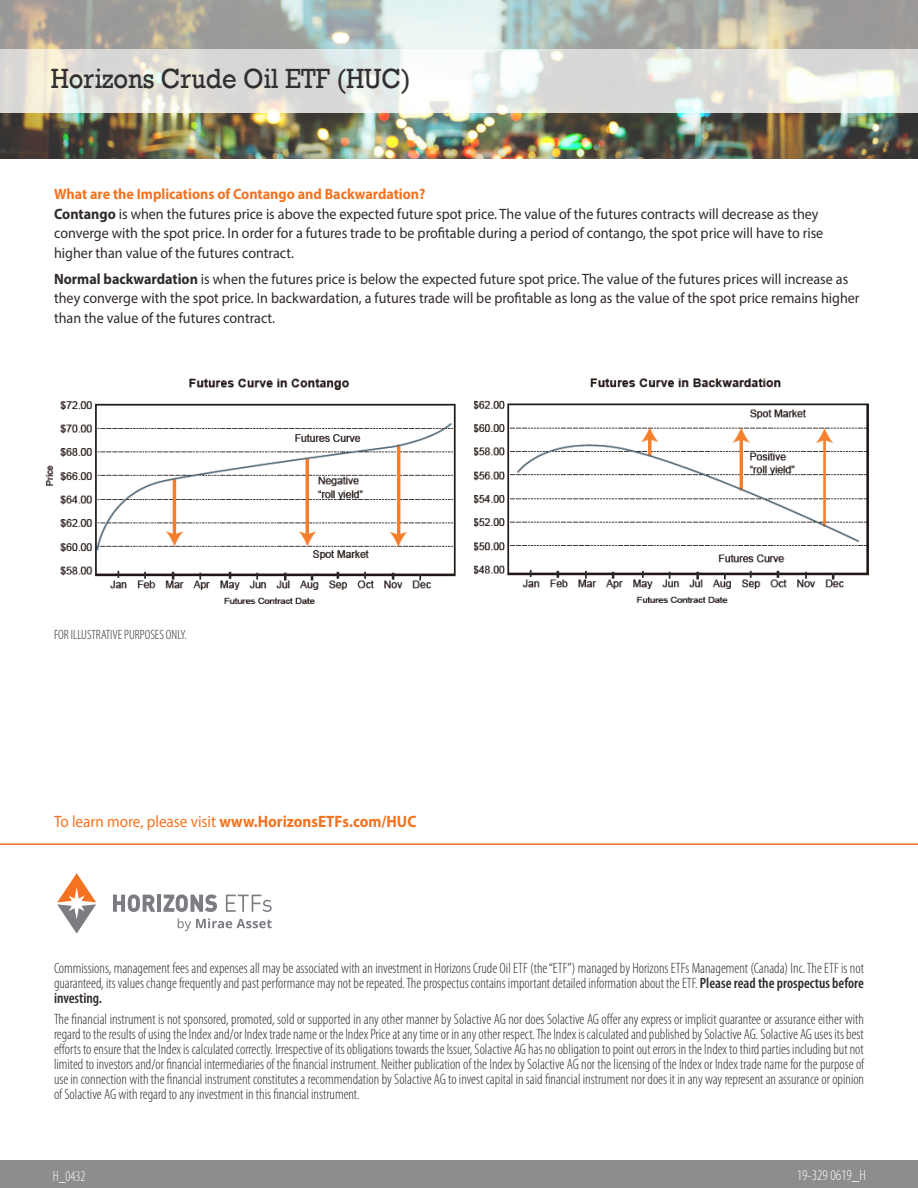
<style>
.page{position:relative;width:918px;height:1188px;background:#fff}
.page>*{position:absolute;margin:0;border:0;box-sizing:border-box;transform-origin:0 0}
.page_headings{font:28.5px "Rockwell";color:#312f30;scale:.9 1}
.t1{font:700 16.5px "Myriad Pro";color:#f47321;scale:.92 1}
.Disclaimer{font:300 condensed 15px/15px "Myriad Pro";color:#302a28;text-align:justify}
.t2{font:15px/19.5px "Myriad Pro";color:#302a28;scale:.94 1}
.t3{font:700 15px "Myriad Pro";color:#f47321;scale:.94 1}
.small_print_bottom{font:300 condensed 15px "Myriad Pro";color:#fff}
.small_print_bottom-2{font:300 condensed 15px "Myriad Pro";color:#fff;scale:.92 1}
.Disclaimer-2{font:300 condensed 13.5px "Myriad Pro";color:#302a28}
.s1{font-weight:700}
.s2{font-weight:400}
.s3{font-weight:600}
.s4{font-stretch:semi-condensed;font-size:13.5px}
</style>
<div class="page">
<div style="left:0;top:1161px;width:918px;height:27px;background:#8d8c8f"></div>
<img style="left:0;top:113px;width:918px;height:46px">
<svg style="left:0;top:0;width:918px;height:49px;background:#b0b5af"></svg>
<svg style="left:0;top:49px;width:918px;height:64px;fill:#ddddd7"></svg>
<hr style="left:0;top:843px;width:918px;height:2px;background:#f47321">
<img style="left:45px;top:378px;width:411px;height:226px">
<img style="left:475px;top:378px;width:394px;height:225px">
<svg style="left:178px;top:918px;width:94px;height:13px"></svg>
<svg style="left:57px;top:873px;width:39px;height:61px"></svg>
<svg style="left:113px;top:894px;width:42px;height:18px"></svg>
<hr style="left:157px;top:895px;width:4px;height:17px;background:#7b7d82">
<svg style="left:163px;top:894px;width:54px;height:18px"></svg>
<svg style="left:226px;top:895px;width:46px;height:17px"></svg>
<p class="page_headings" style="left:51px;top:62px;width:401px">Horizons Crude Oil ETF (HUC)</p>
<p class="t3" style="left:54px;top:184px;width:397px">What are the Implications of Contango and Backwardation?</p>
<p class="t2" style="left:54px;top:204px;width:820px"><span class="s1">Contango</span> is when the futures price is above the expected future spot price. The value of the futures contracts will decrease as they converge with the spot price. In order for a futures trade to be profitable during a period of contango, the spot price will have to rise higher than value of the futures contract.</p>
<p class="t2" style="left:54px;top:269px;width:858px"><span class="s1">Normal backwardation</span> is when the futures price is below the expected future spot price. The value of the futures prices will increase as they converge with the spot price. In backwardation, a futures trade will be profitable as long as the value of the spot price remains higher than the value of the futures contract.</p>
<p class="Disclaimer-2" style="left:54px;top:626px;width:134px">FOR ILLUSTRATIVE PURPOSES ONLY.</p>
<p class="t1" style="left:54px;top:811px;width:395px"><span class="s2">To learn more, please visit</span> www.HorizonsETFs.com/HUC</p>
<p class="Disclaimer" style="left:54px;top:960px;width:811px">Commissions, management fees and expenses all may be associated with an investment in Horizons Crude Oil ETF (the “ETF”) managed by Horizons ETFs Management (Canada) Inc. The ETF is not guaranteed, its values change frequently and past performance may not be repeated. The prospectus contains important detailed information about the ETF. <span class="s3">Please read the prospectus before investing.</span></p>
<p class="Disclaimer" style="left:54px;top:1012px;width:812px">The financial instrument is not sponsored, promoted, sold or supported in any other manner by Solactive AG nor does Solactive AG offer any express or implicit guarantee or assurance either with regard to the results of using the Index and/or Index trade name or the Index Price at any time or in any other respect. The Index is calculated and published by Solactive AG. Solactive AG uses its best efforts to ensure that the Index is calculated correctly. Irrespective of its obligations towards the Issuer, Solactive AG has no obligation to point out errors in the Index to third parties including but not limited to investors and/or financial intermediaries of the financial instrument. Neither publication of the Index by Solactive AG nor the licensing of the Index or Index trade name for the purpose of use in connection with the financial instrument constitutes a recommendation by Solactive AG to invest capital in said financial instrument nor does it in any way represent an assurance or opinion of Solactive AG with regard to any investment in this financial instrument<span class="s4">.</span></p>
<p class="small_print_bottom-2" style="left:53px;top:1167px;width:37px">H_0432</p>
<p class="small_print_bottom" style="left:797px;top:1166px;width:71px">19-329 0619_H</p>
</div>
